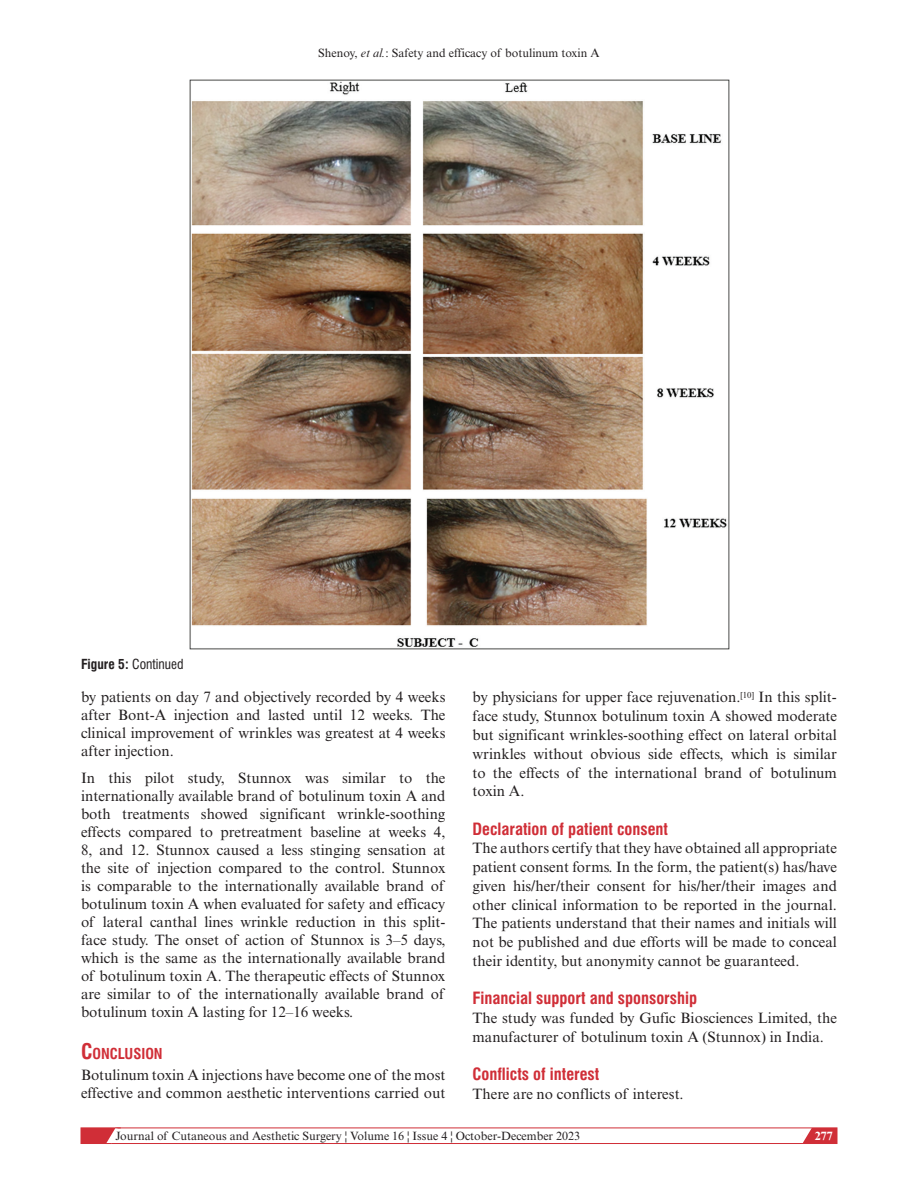
<style>
.page{position:relative;width:918px;height:1188px;background:#fff}
.page>*{position:absolute;margin:0;border:0;box-sizing:border-box;transform-origin:0 0}
.t1{font:700 condensed 16.5px "Swiss 721 BT";color:#d02e37}
.t2{font:15px/18px "Times New Roman MT Std";color:#231f20;text-align:justify}
.t3{font:700 condensed 14.7px "Swiss 721 BT";color:#d02e37}
.t4{font:condensed 13.5px "Swiss 721 BT";color:#231f20}
.t5{font:12px "Times New Roman MT Std";color:#231f20}
.t6{font:700 12px "Times New Roman MT Std";color:#fff}
.s1{font-style:italic}
.s2{font-weight:700}
.s3{font-size:21px}
</style>
<div class="page">
<svg style="left:798px;top:1127px;width:39px;height:15px"></svg>
<div style="left:81px;top:1128px;width:756px;height:16px;border:1px solid #d02e37"></div>
<svg style="left:81px;top:1127px;width:40px;height:17px"></svg>
<img style="left:190px;top:80px;width:540px;height:570px">
<p class="t5" style="left:318px;top:46px;width:283px">Shenoy, <span class="s1">et al.</span>: Safety and efficacy of botulinum toxin A</p>
<p class="t4" style="left:81px;top:656px;width:104px"><span class="s2">Figure 5:</span> Continued</p>
<p class="t2" style="left:81px;top:688px;width:366px">by patients on day 7 and objectively recorded by 4 weeks after Bont-A injection and lasted until 12 weeks. The clinical improvement of wrinkles was greatest at 4 weeks after injection.</p>
<p class="t2" style="left:81px;top:769px;width:366px">In this pilot study, Stunnox was similar to the internationally available brand of botulinum toxin A and both treatments showed significant wrinkle-soothing effects compared to pretreatment baseline at weeks 4, 8, and 12. Stunnox caused a less stinging sensation at the site of injection compared to the control. Stunnox is comparable to the internationally available brand of botulinum toxin A when evaluated for safety and efficacy of lateral canthal lines wrinkle reduction in this split&shy;face study. The onset of action of Stunnox is 3–5 days, which is the same as the internationally available brand of botulinum toxin A. The therapeutic effects of Stunnox are similar to of the internationally available brand of botulinum toxin A lasting for 12–16 weeks.</p>
<p class="t3" style="left:81px;top:1045px;width:83px"><span class="s3">C</span>ONCLUSION</p>
<p class="t2" style="left:81px;top:1066px;width:366px">Botulinum toxin A injections have become one of the most effective and common aesthetic interventions carried out</p>
<p class="t2" style="left:472px;top:688px;width:366px;line-height:18.8px">by physicians for upper face rejuvenation.<sup>[10]</sup> In this split&shy;face study, Stunnox botulinum toxin A showed moderate but significant wrinkles-soothing effect on lateral orbital wrinkles without obvious side effects, which is similar to the effects of the international brand of botulinum toxin A.</p>
<p class="t1" style="left:472px;top:819px;width:197px">Declaration of patient consent</p>
<p class="t2" style="left:472px;top:839px;width:366px;line-height:18.8px">The authors certify that they have obtained all appropriate patient consent forms. In the form, the patient(s) has/have given his/her/their consent for his/her/their images and other clinical information to be reported in the journal.<br>The patients understand that their names and initials will not be published and due efforts will be made to conceal their identity, but anonymity cannot be guaranteed.</p>
<p class="t1" style="left:472px;top:988px;width:226px">Financial support and sponsorship</p>
<p class="t2" style="left:472px;top:1008px;width:366px;line-height:18.8px">The study was funded by Gufic Biosciences Limited, the manufacturer of botulinum toxin A (Stunnox) in India.</p>
<p class="t1" style="left:472px;top:1064px;width:128px">Conflicts of interest</p>
<p class="t2" style="left:472px;top:1085px;width:213px">There are no conflicts of interest.</p>
<p class="t5" style="left:116px;top:1129px;width:466px">Journal of Cutaneous and Aesthetic Surgery ¦ Volume 16 ¦ Issue 4 ¦ October-December 2023</p>
<p class="t6" style="left:815px;top:1128px;width:19px">277</p>
</div>
